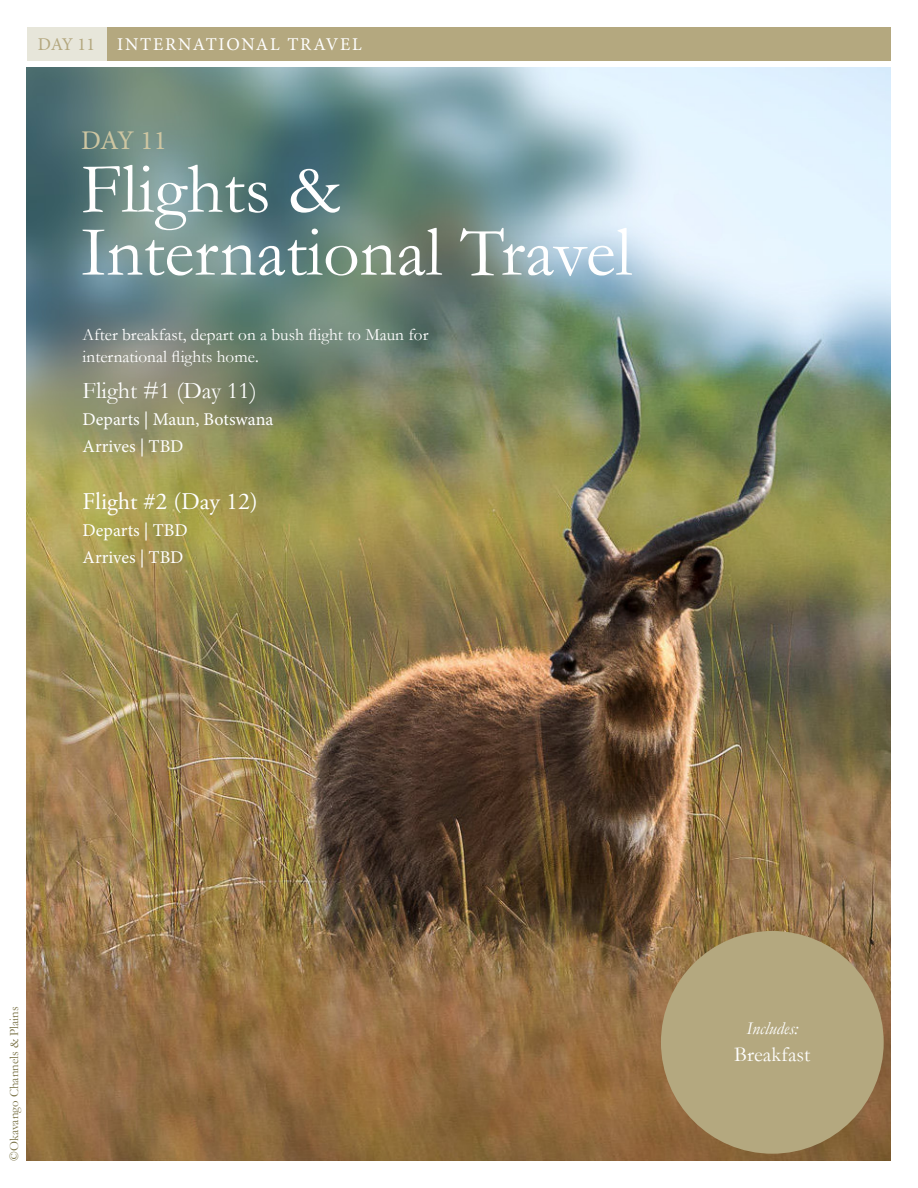
<style>
.page{position:relative;width:918px;height:1188px;background:#fff}
.page>*{position:absolute;margin:0;border:0;box-sizing:border-box;transform-origin:0 0}
.t1{font:72px/63px "Garamond";color:#fff}
.t2{font:27px "Minion Pro";color:#cec6a2}
.t3{font:24px "Garamond";color:#fff}
.t4{font:24px "Adobe Garamond Pro";color:#fff}
.t5{font:21px "Garamond";color:#fff}
.t6{font:18px/27px "Minion Pro";color:#fff}
.t7{font:18px "Minion Pro";letter-spacing:.1em;color:#fff}
.t8{font:italic 18px "Garamond";color:#fff}
.t9{font:17.25px/22.5px "Garamond";color:#fff}
.t10{font:12.75px "Garamond";color:#797145}
.s1{color:#b4a87f}
.s2{font-family:"Adobe Garamond Pro"}
</style>
<div class="page">
<img style="left:27px;top:68px;width:864px;height:1093px">
<div style="left:27px;top:27px;width:864px;height:34px;background:#b4a87f"></div>
<div style="left:27px;top:27px;width:79px;height:34px;background:#e7e6da"></div>
<div style="left:661px;top:931px;width:223px;height:223px;background:#b4a87f;border-radius:50%"></div>
<p class="t7" style="left:38px;top:33px;width:326px"><span class="s1">DAY 11</span> INTERNATIONAL TRAVEL</p>
<h2 class="t2" style="left:81px;top:122px;width:87px">DAY 11</h2>
<h1 class="t1" style="left:81px;top:156px;width:553px">Flights &amp;<br>International Travel</h1>
<p class="t9" style="left:83px;top:323px;width:347px">After breakfast, depart on a bush flight to Maun for international flights home<span class="s2">.</span></p>
<h3 class="t3" style="left:83px;top:375px;width:176px">Flight #1 (Day 11)</h3>
<p class="t6" style="left:83px;top:406px;width:192px">Departs | Maun, Botswana<br>Arrives | TBD</p>
<h3 class="t4" style="left:83px;top:487px;width:177px">Flight #2 (Day 12)</h3>
<p class="t6" style="left:83px;top:516px;width:106px">Departs | TBD<br>Arrives | TBD</p>
<p class="t10" style="left:5px;top:1161px;width:156px;rotate:-90deg">©Okavango Channels &amp; Plains</p>
<p class="t8" style="left:746px;top:1016px;width:53px">Includes:</p>
<p class="t5" style="left:734px;top:1041px;width:78px">Breakfast</p>
</div>
